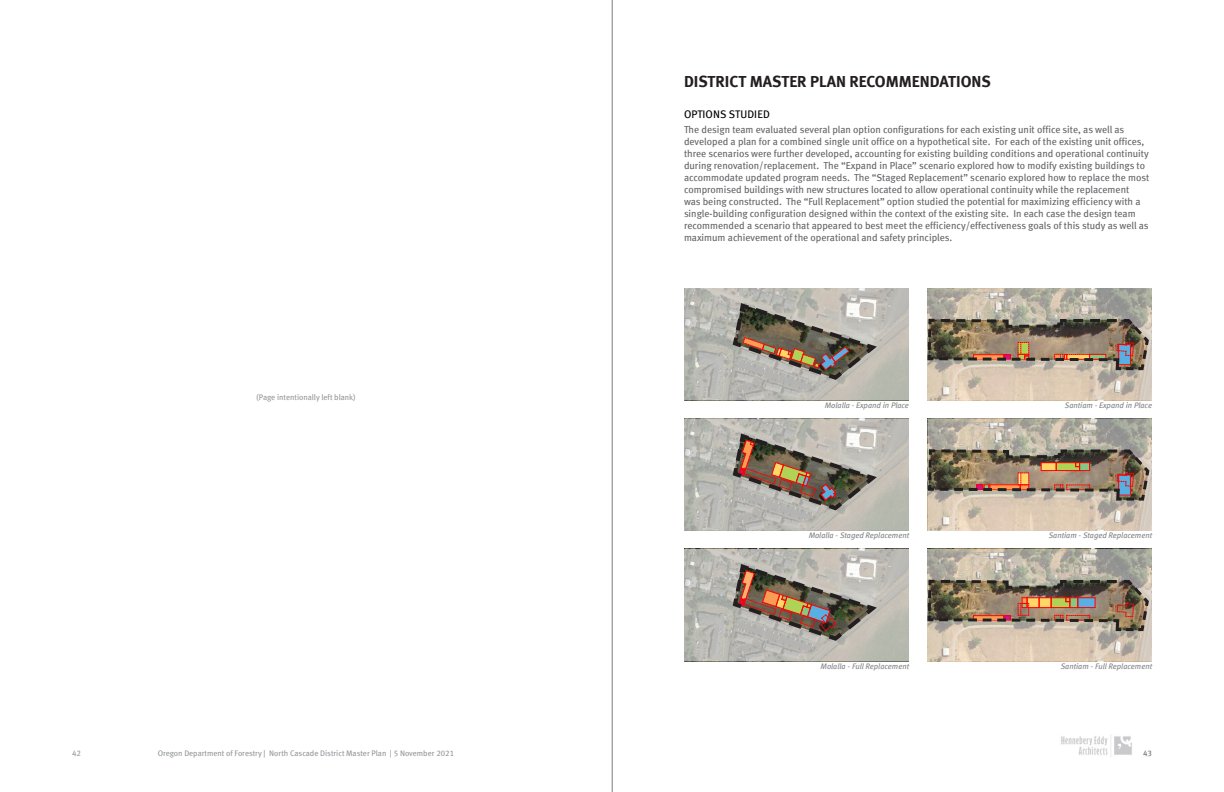
<style>
.page{position:relative;width:1224px;height:792px;background:#fff}
.page>*{position:absolute;margin:0;border:0;box-sizing:border-box;transform-origin:0 0}
.HEA_Title_-_Large__R{font:16px "Meta Bold LF";color:#231f20}
.HEA_Heading_-_Caps{font:11px "Meta Book LF";letter-spacing:.01em;color:#000}
.HEA_Base_-_Regular{font:10px/12px "Meta Book LF";color:#636366}
.HEA_Sidebar_-_Italic{font:italic 8px "Meta Book LF";color:#808285}
.t1{font:8px "Meta Book LF";color:#939598}
.t2{font:8px "Meta Book LF";color:#6c6d70}
</style>
<div class="page">
<img style="left:1061px;top:735px;width:71px;height:21px">
<hr style="left:612px;top:0;width:1px;height:792px;background:#9d9fa2">
<svg style="left:684px;top:288px;width:225px;height:112px;background:#a9a69d"></svg>
<img style="left:927px;top:288px;width:225px;height:113px">
<img style="left:927px;top:418px;width:225px;height:113px">
<img style="left:927px;top:549px;width:225px;height:113px">
<svg style="left:684px;top:418px;width:225px;height:113px;background:#aaa59c"></svg>
<svg style="left:684px;top:549px;width:225px;height:112px;background:#aca69c"></svg>
<p class="HEA_Title_-_Large__R" style="left:684px;top:72px;width:308px">DISTRICT MASTER PLAN RECOMMENDATIONS</p>
<p class="t1" style="left:256px;top:392px;width:101px">(Page intentionally left blank)</p>
<p class="HEA_Heading_-_Caps" style="left:684px;top:108px;width:87px">OPTIONS STUDIED</p>
<p class="HEA_Base_-_Regular" style="left:684px;top:124px;width:467px">The design team evaluated several plan option configurations for each existing unit office site, as well as developed a plan for a combined single unit office on a hypothetical site. For each of the existing unit offices, three scenarios were further developed, accounting for existing building conditions and operational continuity during renovation/replacement. The “Expand in Place” scenario explored how to modify existing buildings to accommodate updated program needs. The “Staged Replacement” scenario explored how to replace the most compromised buildings with new structures located to allow operational continuity while the replacement<br>was being constructed. The “Full Replacement” option studied the potential for maximizing efficiency with a single-building configuration designed within the context of the existing site. In each case the design team recommended a scenario that appeared to best meet the efficiency/effectiveness goals of this study as well as maximum achievement of the operational and safety principles.</p>
<p class="HEA_Sidebar_-_Italic" style="left:825px;top:401px;width:86px">Molalla - Expand in Place</p>
<p class="HEA_Sidebar_-_Italic" style="left:1065px;top:401px;width:89px">Santiam - Expand in Place</p>
<p class="HEA_Sidebar_-_Italic" style="left:809px;top:531px;width:102px">Molalla - Staged Replacement</p>
<p class="HEA_Sidebar_-_Italic" style="left:1049px;top:531px;width:105px">Santiam - Staged Replacement</p>
<p class="HEA_Sidebar_-_Italic" style="left:821px;top:661px;width:90px">Molalla - Full Replacement</p>
<p class="HEA_Sidebar_-_Italic" style="left:1061px;top:661px;width:93px">Santiam - Full Replacement</p>
<p class="t1" style="left:72px;top:748px;width:10px">42</p>
<p class="t1" style="left:158px;top:748px;width:298px">Oregon Department of Forestry | North Cascade District Master Plan | 5 November 2021</p>
<p class="t2" style="left:1143px;top:748px;width:10px">43</p>
</div>
